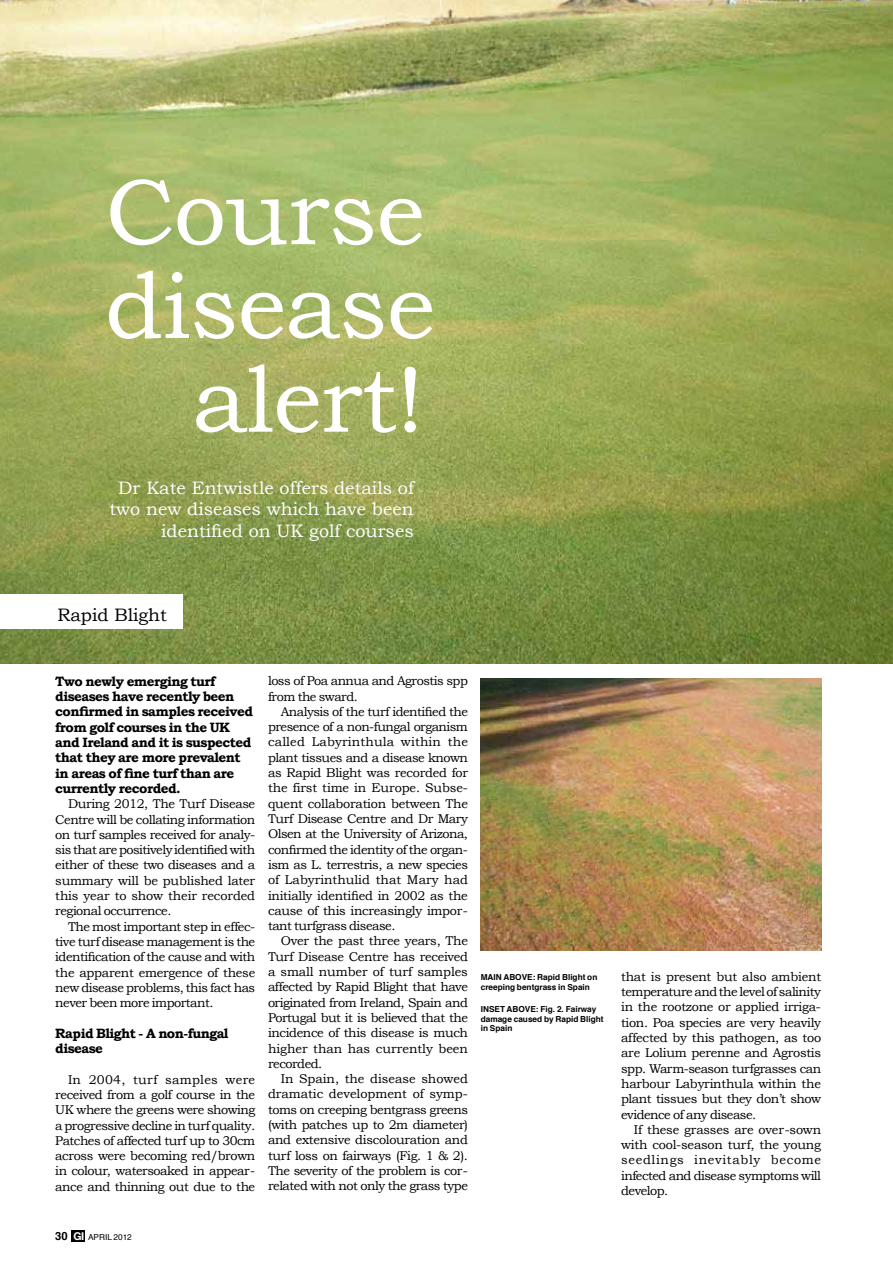
<style>
.page{position:relative;width:893px;height:1263px;background:#fff}
.page>*{position:absolute;margin:0;border:0;box-sizing:border-box;transform-origin:0 0}
.t1{font:93.75px/93.8px "Bookman Old Style";letter-spacing:-.01em;color:#fff;text-align:right}
.t2{font:18px/21.6px "Bookman Old Style";color:#fff;text-align:right}
.t3{font:18px "Bookman Old Style";color:#000}
.t4{font:700 13.5px/15.3px "Bookman Old Style";letter-spacing:-.04em;color:#000}
.t5{font:12.75px/15.3px "Bookman Old Style";letter-spacing:-.035em;color:#000;text-align:justify}
.t6{font:12.75px "Bookman Old Style";letter-spacing:-.015em;color:#000}
.t7{font:12.75px "Bookman Old Style";letter-spacing:-.01em;color:#000}
.t8{font:12.75px "Bookman Old Style";color:#000}
.t9{font:12.75px "Bookman Old Style";letter-spacing:.01em;color:#000}
.t10{font:12.75px "Bookman Old Style";letter-spacing:-.005em;color:#000}
.t11{font:12.75px "Bookman Old Style";letter-spacing:.05em;color:#000}
.t12{font:700 8.25px/9.8px "Helvetica";color:#000}
.t13{font:8.25px "Helvetica";color:#000}
.s1{font-weight:700;font-size:11.25px}
.s2{font-family:"Helvetica Neue";font-weight:700;font-size:10.8px;color:#fff}
</style>
<div class="page">
<div style="left:71px;top:1230px;width:14px;height:11px;background:#000"></div>
<img style="left:0;top:0;width:892px;height:663px">
<img style="left:480px;top:678px;width:341px;height:272px">
<div style="left:0;top:595px;width:183px;height:34px;background:#fff"></div>
<p class="t1" style="left:105px;top:165px;width:331px">Course disease alert!</p>
<p class="t2" style="left:109px;top:477px;width:306px">Dr Kate Entwistle offers details of two new diseases which have been identified on UK golf courses</p>
<p class="t3" style="left:57px;top:604px;width:111px">Rapid Blight</p>
<p class="t4" style="left:55px;top:673px;width:199px">Two newly emerging turf diseases have recently been confirmed in samples received from golf courses in the UK and Ireland and it is suspected that they are more prevalent in areas of fine turf than are currently recorded.</p>
<p class="t5" style="left:68px;top:796px;width:189px">During 2012, The Turf Disease</p>
<p class="t5" style="left:55px;top:811px;width:201px">Centre will be collating information</p>
<p class="t5" style="left:55px;top:827px;width:201px">on turf samples received for analy-</p>
<p class="t5" style="left:55px;top:842px;width:201px">sis that are positively identified with</p>
<p class="t5" style="left:55px;top:857px;width:201px">either of these two diseases and a</p>
<p class="t6" style="left:55px;top:873px;width:201px">summary will be published later</p>
<p class="t7" style="left:55px;top:888px;width:201px">this year to show their recorded</p>
<p class="t5" style="left:55px;top:903px;width:118px">regional occurrence.</p>
<p class="t5" style="left:68px;top:919px;width:189px">The most important step in effec-</p>
<p class="t5" style="left:55px;top:934px;width:201px">tive turf disease management is the</p>
<p class="t5" style="left:55px;top:949px;width:201px">identification of the cause and with</p>
<p class="t5" style="left:55px;top:964px;width:201px">the apparent emergence of these</p>
<p class="t5" style="left:55px;top:980px;width:201px">new disease problems, this fact has</p>
<p class="t5" style="left:55px;top:995px;width:160px">never been more important.</p>
<p class="t4" style="left:55px;top:1025px;width:175px">Rapid Blight - A non-fungal disease</p>
<p class="t5" style="left:55px;top:1072px;width:201px;text-indent:13px">In 2004, turf samples were received from a golf course in the UK where the greens were showing a progressive decline in turf quality.<br>Patches of affected turf up to 30cm across were becoming red/brown in colour, watersoaked in appear&shy;ance and thinning out due to the</p>
<p class="t5" style="left:268px;top:673px;width:201px">loss of Poa annua and Agrostis spp</p>
<p class="t5" style="left:268px;top:688px;width:91px">from the sward.</p>
<p class="t5" style="left:281px;top:704px;width:189px">Analysis of the turf identified the</p>
<p class="t5" style="left:268px;top:719px;width:201px">presence of a non-fungal organism</p>
<p class="t9" style="left:268px;top:735px;width:201px">called Labyrinthula within the</p>
<p class="t5" style="left:268px;top:750px;width:201px">plant tissues and a disease known</p>
<p class="t5" style="left:268px;top:765px;width:201px">as Rapid Blight was recorded for</p>
<p class="t7" style="left:268px;top:781px;width:201px">the first time in Europe. Subse-</p>
<p class="t5" style="left:268px;top:796px;width:201px">quent collaboration between The</p>
<p class="t5" style="left:268px;top:811px;width:201px">Turf Disease Centre and Dr Mary</p>
<p class="t5" style="left:268px;top:826px;width:201px">Olsen at the University of Arizona,</p>
<p class="t5" style="left:268px;top:841px;width:201px">confirmed the identity of the organ-</p>
<p class="t5" style="left:268px;top:857px;width:201px">ism as L. terrestris, a new species</p>
<p class="t8" style="left:268px;top:872px;width:201px">of Labyrinthulid that Mary had</p>
<p class="t5" style="left:268px;top:887px;width:201px">initially identified in 2002 as the</p>
<p class="t5" style="left:268px;top:903px;width:201px">cause of this increasingly impor-</p>
<p class="t5" style="left:268px;top:918px;width:129px">tant turfgrass disease.</p>
<p class="t5" style="left:281px;top:933px;width:189px">Over the past three years, The</p>
<p class="t5" style="left:268px;top:949px;width:201px">Turf Disease Centre has received</p>
<p class="t7" style="left:268px;top:964px;width:201px">a small number of turf samples</p>
<p class="t5" style="left:268px;top:979px;width:201px">affected by Rapid Blight that have</p>
<p class="t5" style="left:268px;top:994px;width:201px">originated from Ireland, Spain and</p>
<p class="t5" style="left:268px;top:1010px;width:201px">Portugal but it is believed that the</p>
<p class="t5" style="left:268px;top:1025px;width:201px">incidence of this disease is much</p>
<p class="t8" style="left:268px;top:1041px;width:201px">higher than has currently been</p>
<p class="t5" style="left:268px;top:1056px;width:56px">recorded.</p>
<p class="t8" style="left:281px;top:1071px;width:189px">In Spain, the disease showed</p>
<p class="t10" style="left:268px;top:1087px;width:201px">dramatic development of symp-</p>
<p class="t5" style="left:268px;top:1102px;width:201px">toms on creeping bentgrass greens</p>
<p class="t5" style="left:268px;top:1117px;width:201px">(with patches up to 2m diameter)</p>
<p class="t5" style="left:268px;top:1132px;width:201px">and extensive discolouration and</p>
<p class="t5" style="left:268px;top:1147px;width:201px">turf loss on fairways (Fig. 1 &amp; 2).</p>
<p class="t5" style="left:268px;top:1163px;width:201px">The severity of the problem is cor-</p>
<p class="t5" style="left:268px;top:1178px;width:201px">related with not only the grass type</p>
<p class="t12" style="left:480px;top:972px;width:118px">MAIN ABOVE: Rapid Blight on creeping bentgrass in Spain</p>
<p class="t12" style="left:480px;top:1004px;width:124px">INSET ABOVE: Fig. 2. Fairway damage caused by Rapid Blight in Spain</p>
<p class="t13" style="left:55px;top:1231px;width:78px"><span class="s1">30</span> <span class="s2">GI</span> APRIL 2012</p>
<p class="t6" style="left:621px;top:969px;width:201px">that is present but also ambient</p>
<p class="t5" style="left:621px;top:984px;width:201px">temperature and the level of salinity</p>
<p class="t5" style="left:621px;top:999px;width:201px">in the rootzone or applied irriga-</p>
<p class="t5" style="left:621px;top:1015px;width:201px">tion. Poa species are very heavily</p>
<p class="t5" style="left:621px;top:1030px;width:201px">affected by this pathogen, as too</p>
<p class="t5" style="left:621px;top:1045px;width:201px">are Lolium perenne and Agrostis</p>
<p class="t5" style="left:621px;top:1061px;width:201px">spp. Warm-season turfgrasses can</p>
<p class="t5" style="left:621px;top:1076px;width:201px">harbour Labyrinthula within the</p>
<p class="t5" style="left:621px;top:1091px;width:201px">plant tissues but they don’t show</p>
<p class="t5" style="left:621px;top:1106px;width:136px">evidence of any disease.</p>
<p class="t6" style="left:634px;top:1122px;width:189px">If these grasses are over-sown</p>
<p class="t6" style="left:621px;top:1137px;width:201px">with cool-season turf, the young</p>
<p class="t11" style="left:621px;top:1153px;width:201px">seedlings inevitably become</p>
<p class="t5" style="left:621px;top:1168px;width:201px">infected and disease symptoms will</p>
<p class="t5" style="left:621px;top:1183px;width:49px">develop.</p>
</div>
